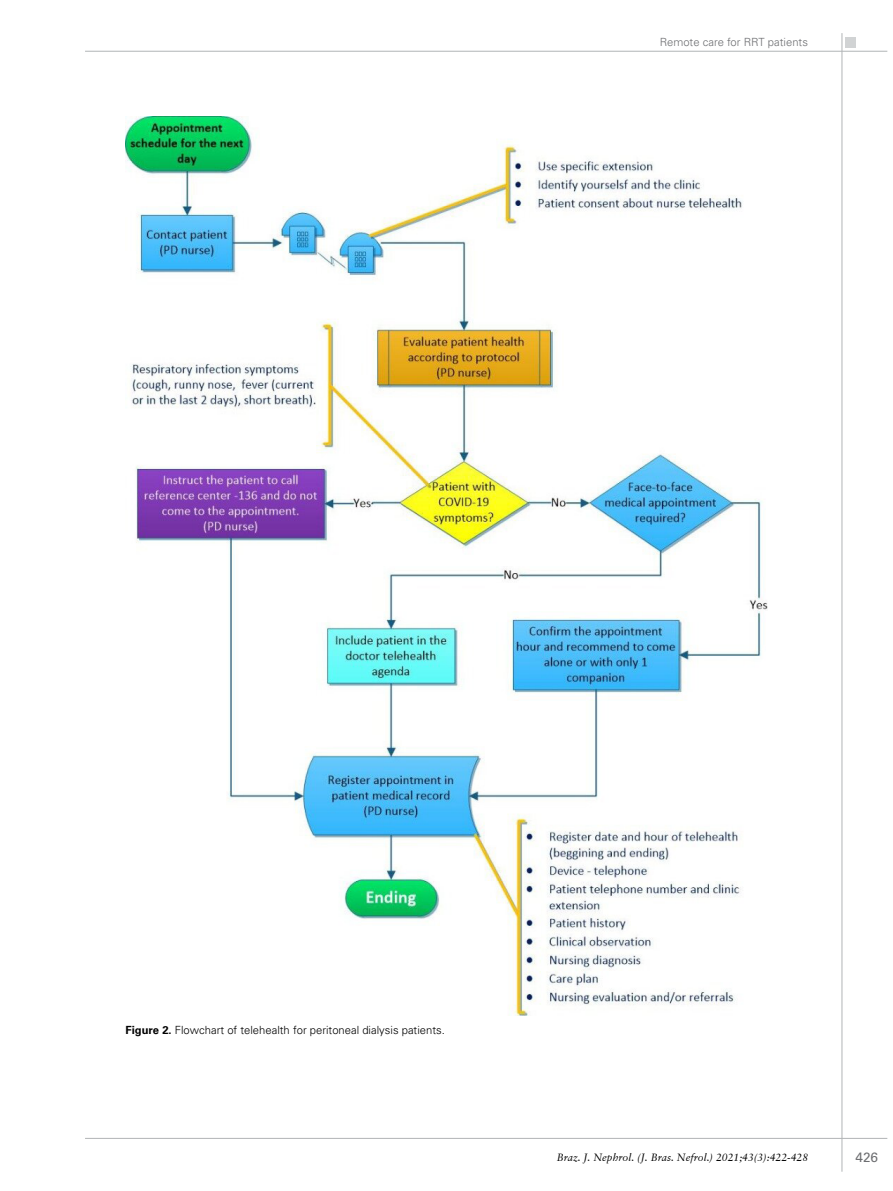
<style>
.page{position:relative;width:893px;height:1191px;background:#fff}
.page>*{position:absolute;margin:0;border:0;box-sizing:border-box;transform-origin:0 0}
.t1{font:13.5px "Univers LT Std";color:#6d6e71}
.t2{font:300 11.25px "Univers LT Std";color:#000}
.t3{font:300 11.25px "Univers LT Std";color:#6d6e71}
.t4{font:italic 10.5px "Garamond Retrospective S Si";color:#000}
.s1{font-weight:700}
</style>
<div class="page">
<div style="left:845px;top:37px;width:11px;height:11px;background:#d1d3d4"></div>
<hr style="left:85px;top:51px;width:802px;height:1px;background:#b1b4b6">
<hr style="left:842px;top:33px;width:1px;height:1138px;background:#b1b4b6">
<hr style="left:85px;top:1138px;width:802px;height:1px;background:#b1b4b6">
<img style="left:125px;top:117px;width:642px;height:898px">
<p class="t3" style="left:660px;top:36px;width:150px">Remote care for RRT patients</p>
<p class="t2" style="left:125px;top:1023px;width:321px"><span class="s1">Figure 2.</span> Flowchart of telehealth for peritoneal dialysis patients.</p>
<p class="t4" style="left:557px;top:1151px;width:253px">Braz. J. Nephrol. (J. Bras. Nefrol.) 2021;43(3):422-428</p>
<p class="t1" style="left:855px;top:1149px;width:24px">426</p>
</div>
